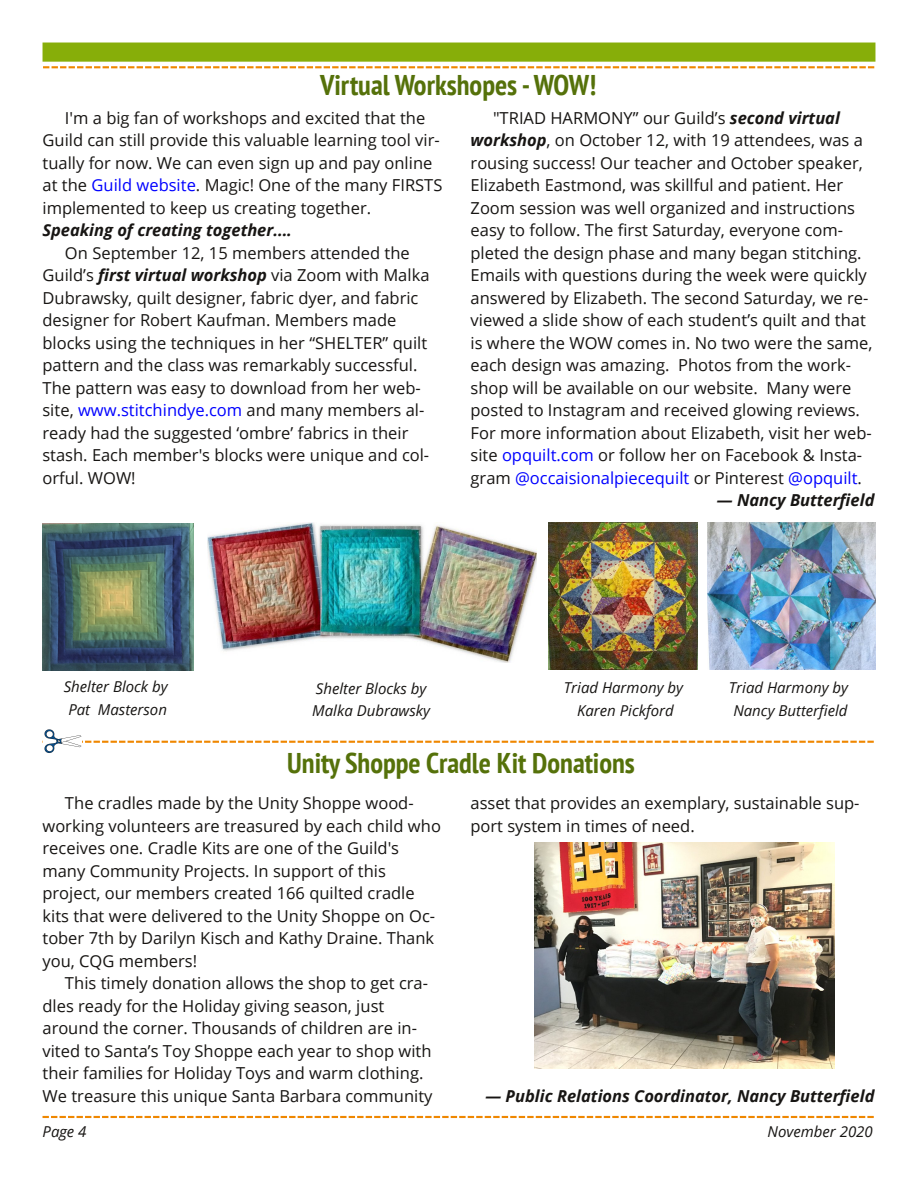
<style>
.page{position:relative;width:918px;height:1188px;background:#fff}
.page>*{position:absolute;margin:0;border:0;box-sizing:border-box;transform-origin:0 0}
.t1{font:700 condensed 28.5px "PT Sans";color:#55710a}
.t2{font:16.5px/22.5px "Open Sans";color:#171513}
.t3{font:italic 700 16.5px "Open Sans";color:#171513}
.t4{font:italic 15px/22.5px "Open Sans";color:#171513;text-align:center}
.s1{color:#00f}
.s2{font-weight:700;font-style:italic}
</style>
<div class="page">
<div style="left:43px;top:43px;width:832px;height:18px;background:#87ae09"></div>
<div style="left:43px;top:43px;width:832px;height:19px;border:2px solid #87ae09"></div>
<svg style="left:43px;top:66px;width:831px;height:2px;background:#f4ae54"></svg>
<svg style="left:43px;top:1116px;width:831px;height:2px;background:#f2a43f"></svg>
<img style="left:548px;top:523px;width:149px;height:147px">
<img style="left:707px;top:523px;width:168px;height:146px">
<img style="left:43px;top:524px;width:151px;height:146px">
<img style="left:208px;top:522px;width:328px;height:141px">
<img style="left:535px;top:843px;width:300px;height:225px">
<svg style="left:82px;top:741px;width:792px;height:2px;background:#f4ad52"></svg>
<img style="left:44px;top:729px;width:37px;height:24px">
<h1 class="t1" style="left:320px;top:66px;width:278px">Virtual Workshopes -WOW!</h1>
<p class="t2" style="left:43px;top:106px;width:401px;text-indent:22px">I'm a big fan of workshops and excited that the Guild can still provide this valuable learning tool vir&shy;tually for now. We can even sign up and pay online at the <span class="s1">Guild website</span>. Magic! One of the many FIRSTS implemented to keep us creating together.</p>
<p class="t3" style="left:43px;top:219px;width:251px">Speaking of creating together....</p>
<p class="t2" style="left:43px;top:241px;width:389px;text-indent:22px">On September 12, 15 members attended the Guild’s <span class="s2">first virtual workshop</span> via Zoom with Malka Dubrawsky, quilt designer, fabric dyer, and fabric designer for Robert Kaufman. Members made blocks using the techniques in her “SHELTER” quilt pattern and the class was remarkably successful.<br>The pattern was easy to download from her web&shy;site, <span class="s1">www.stitchindye.com</span> and many members al&shy;ready had the suggested ‘ombre’ fabrics in their stash. Each member's blocks were unique and col&shy;orful. WOW!</p>
<p class="t2" style="left:471px;top:106px;width:403px;text-indent:22px">"TRIAD HARMONY” our Guild’s <span class="s2">second virtual workshop</span>, on October 12, with 19 attendees, was a rousing success! Our teacher and October speaker, Elizabeth Eastmond, was skillful and patient. Her Zoom session was well organized and instructions easy to follow. The first Saturday, everyone com&shy;pleted the design phase and many began stitching.<br>Emails with questions during the week were quickly answered by Elizabeth. The second Saturday, we re&shy;viewed a slide show of each student’s quilt and that is where the WOW comes in. No two were the same, each design was amazing. Photos from the work&shy;shop will be available on our website. Many were posted to Instagram and received glowing reviews.<br>For more information about Elizabeth, visit her web&shy;site <span class="s1">opquilt.com</span> or follow her on Facebook &amp; Insta&shy;gram <span class="s1">@occaisionalpiecequilt</span> or Pinterest <span class="s1">@opquilt</span>.</p>
<p class="t3" style="left:717px;top:488px;width:159px">— Nancy Butterfield</p>
<p class="t4" style="left:64px;top:675px;width:106px">Shelter Block by<br>Pat Masterson</p>
<p class="t4" style="left:312px;top:676px;width:119px;text-align:left">Shelter Blocks by<br>Malka Dubrawsky</p>
<p class="t4" style="left:564px;top:676px;width:121px">Triad Harmony by<br>Karen Pickford</p>
<p class="t4" style="left:729px;top:676px;width:121px">Triad Harmony by<br>Nancy Butterfield</p>
<h1 class="t1" style="left:287px;top:744px;width:349px">Unity Shoppe Cradle Kit Donations</h1>
<p class="t2" style="left:43px;top:791px;width:400px;text-indent:22px">The cradles made by the Unity Shoppe wood&shy;working volunteers are treasured by each child who receives one. Cradle Kits are one of the Guild's many Community Projects. In support of this project, our members created 166 quilted cradle kits that were delivered to the Unity Shoppe on Oc&shy;tober 7th by Darilyn Kisch and Kathy Draine. Thank you, CQG members!</p>
<p class="t2" style="left:43px;top:971px;width:392px;text-indent:22px">This timely donation allows the shop to get cra&shy;dles ready for the Holiday giving season, just around the corner. Thousands of children are in&shy;vited to Santa’s Toy Shoppe each year to shop with their families for Holiday Toys and warm clothing.<br>We treasure this unique Santa Barbara community</p>
<p class="t2" style="left:471px;top:791px;width:390px">asset that provides an exemplary, sustainable sup&shy;port system in times of need.</p>
<p class="t3" style="left:485px;top:1084px;width:391px">— Public Relations Coordinator, Nancy Butterfield</p>
<p class="t4" style="left:43px;top:1119px;width:45px">Page 4</p>
<p class="t4" style="left:768px;top:1119px;width:107px">November 2020</p>
</div>
